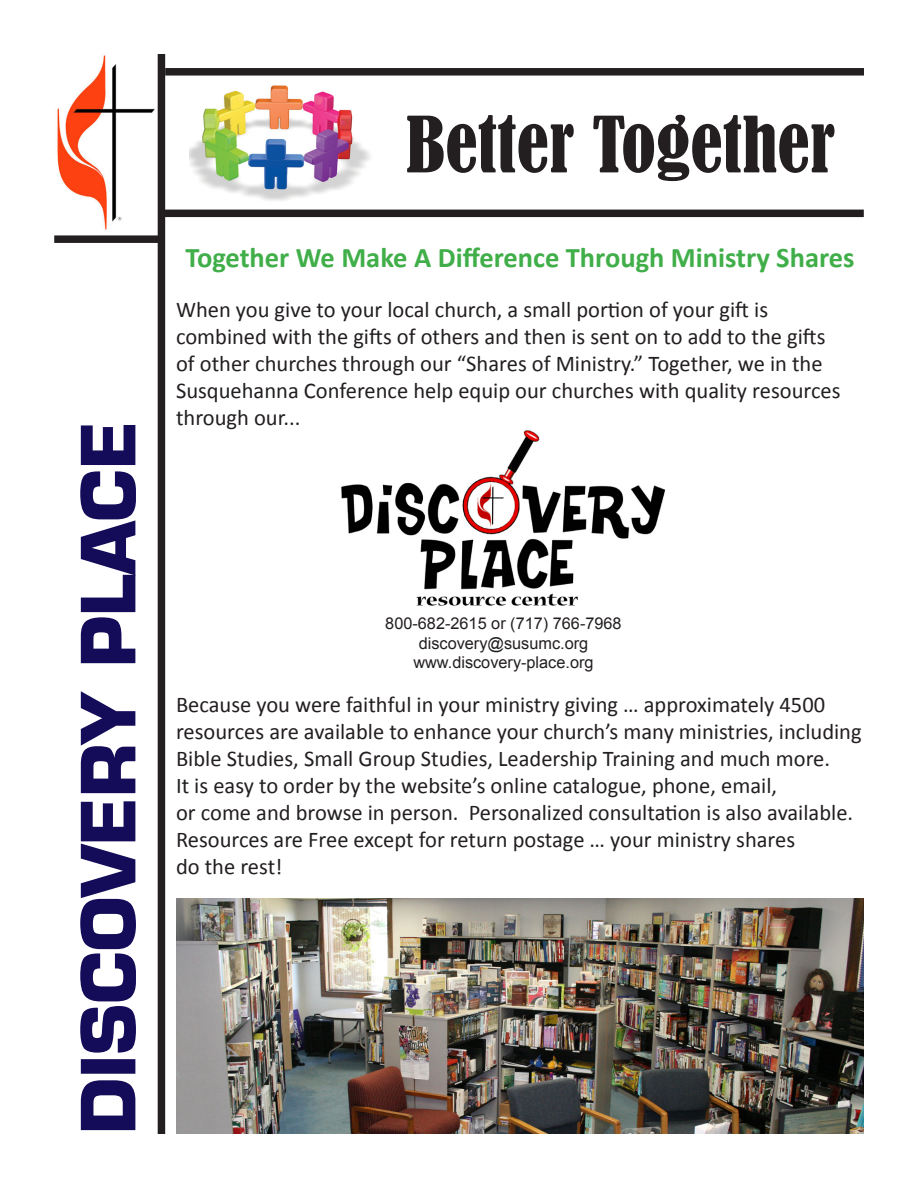
<style>
.page{position:relative;width:918px;height:1188px;background:#fff}
.page>*{position:absolute;margin:0;border:0;box-sizing:border-box;transform-origin:0 0}
.t1{font:700 72.75px "Eurostile";letter-spacing:-.01em;color:#140b59}
.t2{font:condensed 72px "Bernard";color:#231f20}
.t3{font:700 28.5px "Calibri";color:#40ae49}
.t4{font:22.5px/27px "Calibri";color:#231f20}
.t5{font:16.35px/19.5px "Arial";color:#231f20;text-align:center}
</style>
<div class="page">
<img style="left:57px;top:54px;width:98px;height:176px">
<div style="left:158px;top:54px;width:7px;height:1080px;background:#231f20"></div>
<img style="left:190px;top:85px;width:181px;height:116px">
<div style="left:165px;top:68px;width:699px;height:8px;background:#231f20"></div>
<div style="left:165px;top:210px;width:699px;height:7px;background:#231f20"></div>
<div style="left:54px;top:235px;width:108px;height:8px;background:#231f20"></div>
<img style="left:176px;top:899px;width:688px;height:235px">
<img style="left:341px;top:430px;width:325px;height:176px">
<p class="t1" style="left:61px;top:1134px;width:715px;rotate:-90deg">DISCOVERY PLACE</p>
<p class="t2" style="left:406px;top:103px;width:430px">Better Together</p>
<p class="t3" style="left:185px;top:239px;width:671px">Together We Make A Difference Through Ministry Shares</p>
<p class="t4" style="left:176px;top:296px;width:666px">When you give to your local church, a small portion of your gift is combined with the gifts of others and then is sent on to add to the gifts of other churches through our “Shares of Ministry.” Together, we in the Susquehanna Conference help equip our churches with quality resources through our...</p>
<p class="t5" style="left:385px;top:614px;width:238px">800-682-2615 or (717) 766-7968 discovery@susumc.org www.discovery-place.org</p>
<p class="t4" style="left:176px;top:691px;width:687px">Because you were faithful in your ministry giving … approximately 4500 resources are available to enhance your church’s many ministries, including Bible Studies, Small Group Studies, Leadership Training and much more.<br>It is easy to order by the website’s online catalogue, phone, email,<br>or come and browse in person. Personalized consultation is also available.<br>Resources are Free except for return postage … your ministry shares<br>do the rest!</p>
</div>
